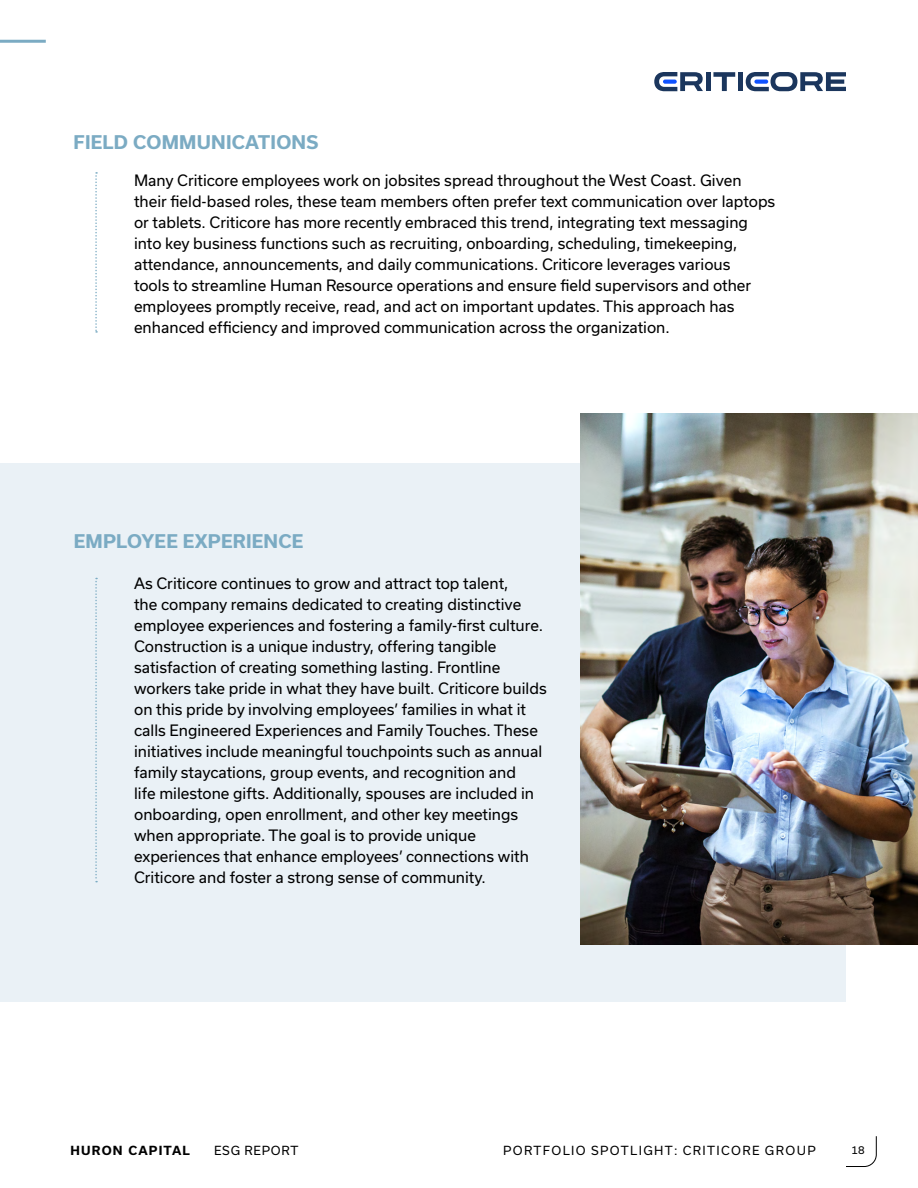
<style>
.page{position:relative;width:918px;height:1188px;background:#fff}
.page>*{position:absolute;margin:0;border:0;box-sizing:border-box;transform-origin:0 0}
.t1{font:700 18px "Usual";letter-spacing:.015em;color:#7babc3}
.t2{font:15px/21px "Usual";color:#000}
.t3{font:12px "Usual";letter-spacing:.115em;color:#000}
.t4{font:700 12px "Usual";letter-spacing:.1em;color:#000}
.t5{font:12px "Usual";letter-spacing:.065em;color:#000}
.t6{font:10.5px "Usual";color:#000}
</style>
<div class="page">
<svg style="left:846px;top:1136px;width:31px;height:31px"></svg>
<hr style="left:0;top:40px;width:46px;height:3px;background:#7babc3">
<div style="left:0;top:464px;width:846px;height:538px;background:#eaf1f6"></div>
<img style="left:580px;top:413px;width:338px;height:531px">
<svg style="left:95px;top:172px;width:2px;height:161px"></svg>
<svg style="left:95px;top:578px;width:2px;height:304px"></svg>
<svg style="left:654px;top:72px;width:49px;height:19px"></svg>
<div style="left:706px;top:72px;width:5px;height:19px;background:#1b365d"></div>
<svg style="left:713px;top:72px;width:22px;height:19px"></svg>
<div style="left:738px;top:72px;width:5px;height:19px;background:#1b365d"></div>
<svg style="left:663px;top:80px;width:14px;height:4px"></svg>
<svg style="left:746px;top:72px;width:100px;height:19px"></svg>
<svg style="left:754px;top:80px;width:14px;height:4px"></svg>
<p class="t1" style="left:74px;top:131px;width:246px">FIELD COMMUNICATIONS</p>
<p class="t2" style="left:134px;top:170px;width:643px">Many Criticore employees work on jobsites spread throughout the West Coast. Given their field-based roles, these team members often prefer text communication over laptops or tablets. Criticore has more recently embraced this trend, integrating text messaging into key business functions such as recruiting, onboarding, scheduling, timekeeping, attendance, announcements, and daily communications. Criticore leverages various<br>tools to streamline Human Resource operations and ensure field supervisors and other employees promptly receive, read, and act on important updates. This approach has enhanced efficiency and improved communication across the organization.</p>
<p class="t1" style="left:74px;top:531px;width:231px">EMPLOYEE EXPERIENCE</p>
<p class="t2" style="left:134px;top:573px;width:414px">As Criticore continues to grow and attract top talent,<br>the company remains dedicated to creating distinctive employee experiences and fostering a family-first culture.<br>Construction is a unique industry, offering tangible satisfaction of creating something lasting. Frontline workers take pride in what they have built. Criticore builds on this pride by involving employees’ families in what it calls Engineered Experiences and Family Touches. These initiatives include meaningful touchpoints such as annual family staycations, group events, and recognition and<br>life milestone gifts. Additionally, spouses are included in onboarding, open enrollment, and other key meetings when appropriate. The goal is to provide unique experiences that enhance employees’ connections with Criticore and foster a strong sense of community.</p>
<p class="t4" style="left:71px;top:1144px;width:121px">HURON CAPITAL</p>
<p class="t5" style="left:214px;top:1143px;width:86px">ESG REPORT</p>
<p class="t3" style="left:503px;top:1144px;width:314px">PORTFOLIO SPOTLIGHT: CRITICORE GROUP</p>
<p class="t6" style="left:852px;top:1144px;width:15px">18</p>
</div>
